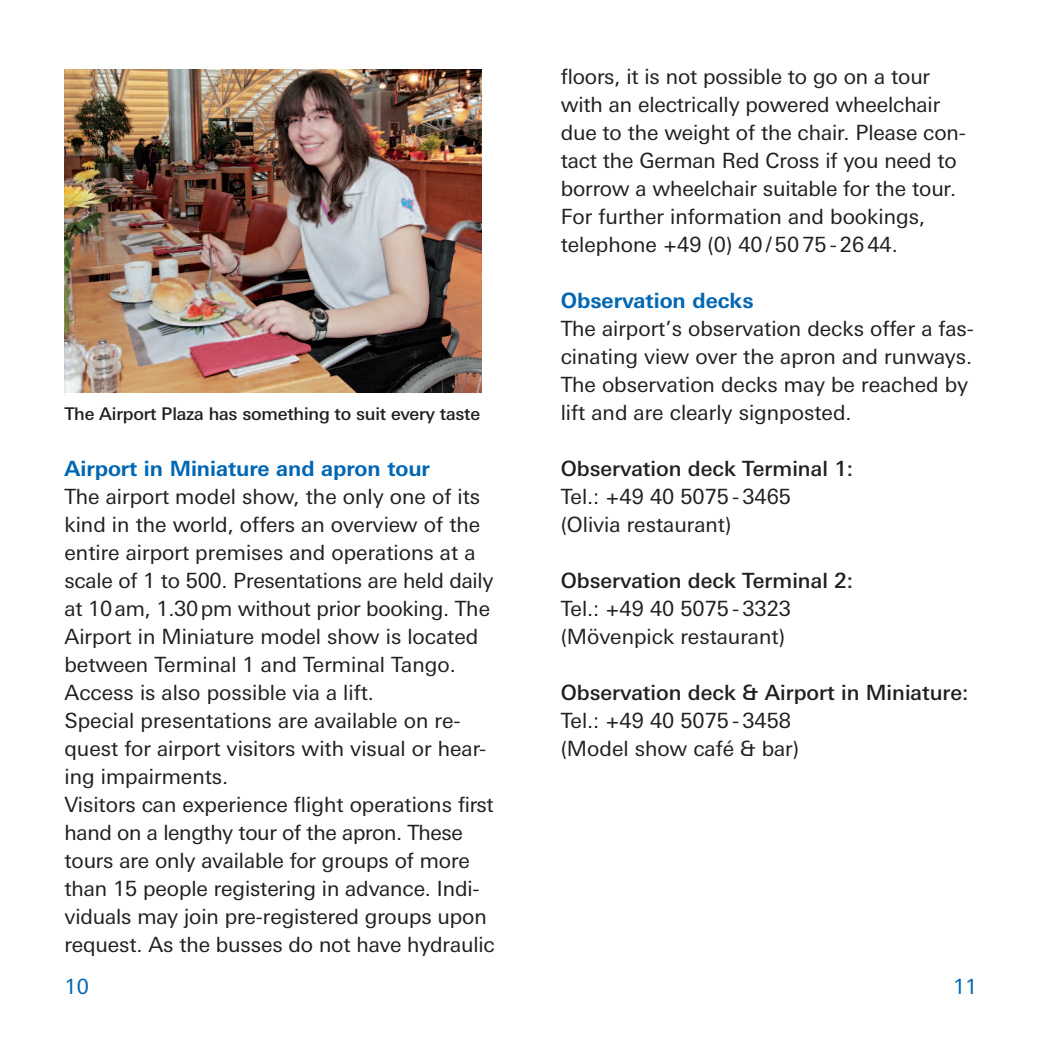
<style>
.page{position:relative;width:1042px;height:1042px;background:#fff}
.page>*{position:absolute;margin:0;border:0;box-sizing:border-box;transform-origin:0 0}
.t1{font:21px/28px "LT Univers Basic";color:#231f20}
.t2{font:500 21px "LT Univers Basic";color:#231f20}
.t3{font:700 21px "LT Univers Basic";color:#0166b3}
.t4{font:21px "LT Univers Basic";color:#0166b3}
.t5{font:500 17.5px "LT Univers Basic";letter-spacing:-.01em;color:#231f20}
</style>
<div class="page">
<img style="left:64px;top:69px;width:417px;height:324px">
<p class="t1" style="left:561px;top:64px;width:407px">floors, it is not possible to go on a tour with an electrically powered wheelchair due to the weight of the chair. Please con&shy;tact the German Red Cross if you need to borrow a wheelchair suitable for the tour.<br>For further information and bookings, telephone +49 (0) 40 /50 75- 2644.</p>
<p class="t3" style="left:561px;top:293px;width:195px">Observation decks</p>
<p class="t1" style="left:561px;top:316px;width:415px">The airport’s observation decks offer a fas&shy;cinating view over the apron and runways.<br>The observation decks may be reached by lift and are clearly signposted.</p>
<p class="t2" style="left:561px;top:461px;width:294px">Observation deck Terminal 1:</p>
<p class="t1" style="left:561px;top:484px;width:232px">Tel.: +49 40 5075 - 3465 (Olivia restaurant)</p>
<p class="t2" style="left:561px;top:573px;width:294px">Observation deck Terminal 2:</p>
<p class="t1" style="left:561px;top:596px;width:232px">Tel.: +49 40 5075 - 3323 (Mövenpick restaurant)</p>
<p class="t2" style="left:561px;top:685px;width:409px">Observation deck &amp; Airport in Miniature:</p>
<p class="t1" style="left:561px;top:708px;width:240px">Tel.: +49 40 5075 - 3458 (Model show café &amp; bar)</p>
<p class="t5" style="left:64px;top:408px;width:417px">The Airport Plaza has something to suit every taste</p>
<p class="t3" style="left:64px;top:461px;width:367px">Airport in Miniature and apron tour</p>
<p class="t1" style="left:64px;top:484px;width:432px">The airport model show, the only one of its kind in the world, offers an overview of the entire airport premises and operations at a scale of 1 to 500. Presentations are held daily at 10am, 1.30pm without prior booking. The Airport in Miniature model show is located between Terminal 1 and Terminal Tango.<br>Access is also possible via a lift.<br>Special presentations are available on re&shy;quest for airport visitors with visual or hear&shy;ing impairments.<br>Visitors can experience flight operations first hand on a lengthy tour of the apron. These tours are only available for groups of more than 15 people registering in advance. Indi&shy;viduals may join pre-registered groups upon request. As the busses do not have hydraulic</p>
<p class="t4" style="left:64px;top:979px;width:26px">10</p>
<p class="t4" style="left:953px;top:979px;width:26px">11</p>
</div>
